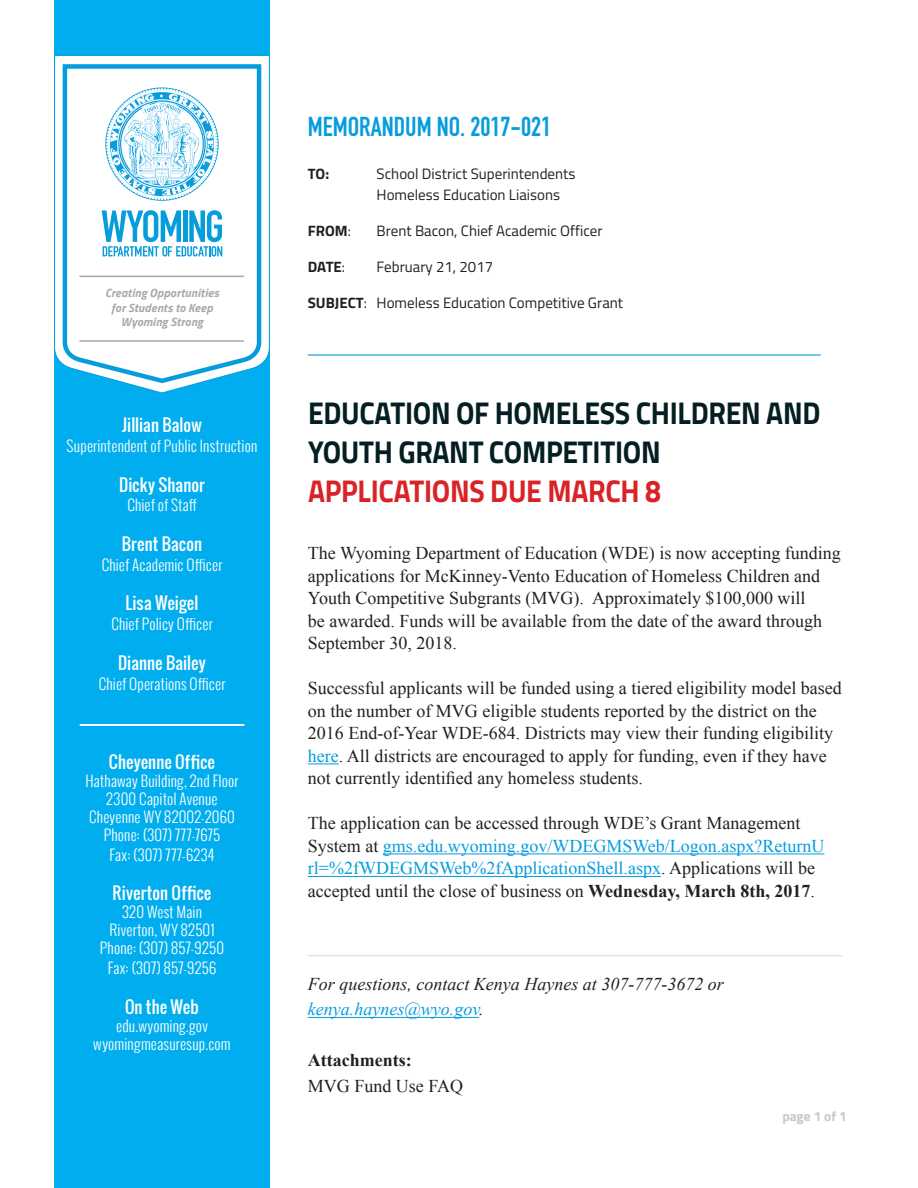
<style>
.page{position:relative;width:918px;height:1188px;background:#fff}
.page>*{position:absolute;margin:0;border:0;box-sizing:border-box;transform-origin:0 0}
.Headline{font:700 31.5px/39px "Titillium Web";letter-spacing:-.01em;color:#041f22;scale:.9 1}
.Headline-2{font:700 31.5px "Titillium Web";letter-spacing:-.01em;color:#d92326;scale:.9 1}
.Section_Title{font:27px "DIN Engschrift Std";color:#069ddc}
.footer_byline{font:18px/22.5px "Times New Roman";color:#231f20}
.footer_byline-2{font:italic 18px/25.5px "Times New Roman";color:#231f20}
.Subhead{font:16.5px "Oswald";letter-spacing:.005em;color:#fff}
.Subhead-2{font:300 15px "Oswald";letter-spacing:.015em;color:#fff}
.Emphasis{font:15px "Titillium Web";color:#231f20}
.Emphasis-2{font:700 15px "Titillium Web";color:#231f20}
.t1{font:700 13.5px "Titillium Web";color:#c8c8c8}
.Subhead-3{font:italic 700 12px "Titillium Web";letter-spacing:.015em;color:#a8a9ad}
.s1{font-weight:400}
.s2{font-weight:700}
.s3{color:#069ddc}
</style>
<div class="page">
<div style="left:54px;top:0;width:216px;height:1188px;background:#00aeef"></div>
<svg style="left:54px;top:55px;width:216px;height:338px;fill:#fff"></svg>
<svg style="left:63px;top:64px;width:198px;height:319px;background:#dff2fa"></svg>
<hr style="left:79px;top:276px;width:165px;height:1px;background:#a8a9ad">
<hr style="left:79px;top:340px;width:165px;height:2px;background:#a8a9ad">
<hr style="left:308px;top:763px;width:31px;height:1px;background:#069ddc">
<hr style="left:383px;top:853px;width:441px;height:1px;background:#069ddc">
<hr style="left:308px;top:876px;width:353px;height:1px;background:#069ddc">
<hr style="left:308px;top:955px;width:535px;height:1px;background:#dbdfe2">
<hr style="left:308px;top:1017px;width:171px;height:1px;background:#069ddc">
<hr style="left:308px;top:354px;width:513px;height:2px;background:#069ddc">
<svg style="left:102px;top:210px;width:120px;height:46px;background:#82cded"></svg>
<svg style="left:105px;top:87px;width:114px;height:114px;background:#c4e7f6"></svg>
<hr style="left:80px;top:724px;width:164px;height:1px;background:#fff">
<hr style="left:80px;top:725px;width:164px;height:1px;background:#fff">
<p class="Subhead-3" style="left:105px;top:284px;width:115px">Creating Opportunities</p>
<p class="Subhead-3" style="left:111px;top:298px;width:103px">for Students to Keep</p>
<p class="Subhead-3" style="left:121px;top:312px;width:84px">Wyoming Strong</p>
<p class="Subhead" style="left:122px;top:413px;width:81px">Jillian Balow</p>
<p class="Subhead-2" style="left:67px;top:435px;width:192px">Superintendent of Public Instruction</p>
<p class="Subhead" style="left:119px;top:472px;width:87px">Dicky Shanor</p>
<p class="Subhead-2" style="left:127px;top:494px;width:71px">Chief of Staff</p>
<p class="Subhead" style="left:122px;top:532px;width:82px">Brent Bacon</p>
<p class="Subhead-2" style="left:102px;top:554px;width:122px">Chief Academic Officer</p>
<p class="Subhead" style="left:126px;top:591px;width:74px">Lisa Weigel</p>
<p class="Subhead-2" style="left:111px;top:613px;width:103px">Chief Policy Officer</p>
<p class="Subhead" style="left:118px;top:650px;width:89px">Dianne Bailey</p>
<p class="Subhead-2" style="left:99px;top:672px;width:128px">Chief Operations Officer</p>
<p class="Subhead" style="left:109px;top:749px;width:108px">Cheyenne Office</p>
<p class="Subhead-2" style="left:86px;top:770px;width:154px">Hathaway Building, 2nd Floor</p>
<p class="Subhead-2" style="left:106px;top:788px;width:113px">2300 Capitol Avenue</p>
<p class="Subhead-2" style="left:89px;top:806px;width:147px">Cheyenne WY 82002-2060</p>
<p class="Subhead-2" style="left:104px;top:824px;width:118px">Phone: (307) 777-7675</p>
<p class="Subhead-2" style="left:110px;top:843px;width:106px">Fax: (307) 777-6234</p>
<p class="Subhead" style="left:113px;top:881px;width:100px">Riverton Office</p>
<p class="Subhead-2" style="left:122px;top:901px;width:81px">320 West Main</p>
<p class="Subhead-2" style="left:109px;top:919px;width:107px">Riverton, WY 82501</p>
<p class="Subhead-2" style="left:100px;top:937px;width:126px">Phone: (307) 857-9250</p>
<p class="Subhead-2" style="left:108px;top:957px;width:110px">Fax: (307) 857-9256</p>
<p class="Subhead" style="left:125px;top:994px;width:75px">On the Web</p>
<p class="Subhead-2" style="left:116px;top:1014px;width:93px">edu.wyoming.gov</p>
<p class="Subhead-2" style="left:93px;top:1032px;width:139px">wyomingmeasuresup.com</p>
<p class="Section_Title" style="left:308px;top:110px;width:245px">MEMORANDUM NO. 2017-021</p>
<p class="Emphasis-2" style="left:308px;top:162px;width:23px">TO:</p>
<p class="Emphasis" style="left:377px;top:163px;width:200px">School District Superintendents</p>
<p class="Emphasis" style="left:377px;top:184px;width:185px">Homeless Education Liaisons</p>
<p class="Emphasis-2" style="left:308px;top:219px;width:45px">FROM<span class="s1">:</span></p>
<p class="Emphasis" style="left:377px;top:220px;width:228px">Brent Bacon, Chief Academic Officer</p>
<p class="Emphasis-2" style="left:308px;top:255px;width:39px">DATE<span class="s1">:</span></p>
<p class="Emphasis" style="left:377px;top:256px;width:118px">February 21, 2017</p>
<p class="Emphasis" style="left:308px;top:292px;width:317px"><span class="s2">SUBJECT</span>: Homeless Education Competitive Grant</p>
<p class="Headline" style="left:308px;top:392px;width:571px">EDUCATION OF HOMELESS CHILDREN AND<br>YOUTH GRANT COMPETITION</p>
<p class="Headline-2" style="left:308px;top:467px;width:394px">APPLICATIONS DUE MARCH 8</p>
<p class="footer_byline" style="left:308px;top:542px;width:534px">The Wyoming Department of Education (WDE) is now accepting funding applications for McKinney-Vento Education of Homeless Children and Youth Competitive Subgrants (MVG). Approximately $100,000 will<br>be awarded. Funds will be available from the date of the award through September 30, 2018.</p>
<p class="footer_byline" style="left:308px;top:677px;width:535px">Successful applicants will be funded using a tiered eligibility model based on the number of MVG eligible students reported by the district on the 2016 End-of-Year WDE-684. Districts may view their funding eligibility <span class="s3">here</span>. All districts are encouraged to apply for funding, even if they have not currently identified any homeless students.</p>
<p class="footer_byline" style="left:308px;top:812px;width:518px">The application can be accessed through WDE’s Grant Management System at <span class="s3">gms.edu.wyoming.gov/WDEGMSWeb/Logon.aspx?ReturnU rl=%2fWDEGMSWeb%2fApplicationShell.aspx</span>. Applications will be accepted until the close of business on <span class="s2">Wednesday, March 8th, 2017</span>.</p>
<p class="footer_byline-2" style="left:308px;top:971px;width:417px">For questions, contact Kenya Haynes at 307-777-3672 or <span class="s3">kenya.haynes@wyo.gov</span>.</p>
<p class="footer_byline" style="left:308px;top:1047px;width:157px;line-height:25.5px"><span class="s2">Attachments:<br></span>MVG Fund Use FAQ</p>
<p class="t1" style="left:782px;top:1106px;width:66px">page 1 of 1</p>
</div>
